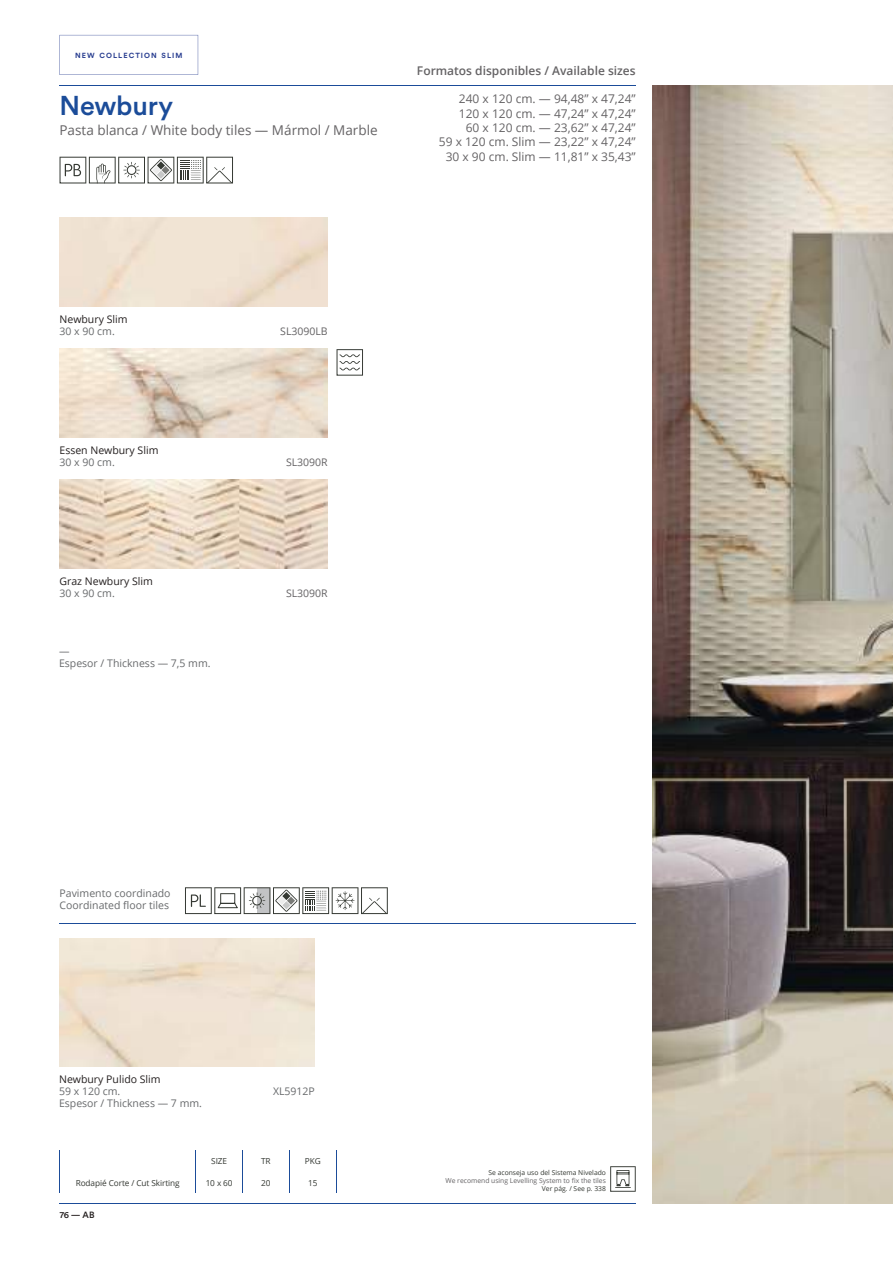
<style>
.page{position:relative;width:893px;height:1263px;background:#fff}
.page>*{position:absolute;margin:0;border:0;box-sizing:border-box;transform-origin:0 0}
.t1{font:500 27px "Circular Std";letter-spacing:-.01em;color:#1b4c99}
.t2{font:13.5px "Open Sans";color:#656365}
.t3{font:12px/14.4px "Open Sans";color:#656365;text-align:right}
.t4{font:600 12px "Open Sans";color:#656365}
.t5{font:10.5px/12px "Open Sans";color:#686a6c}
.t6{font:10.5px "Open Sans";color:#241f1f}
.t7{font:10.5px "Open Sans";color:#656365}
.t8{font:500 9px "Circular Std";color:#241f1f}
.t9{font:8.25px "Open Sans";letter-spacing:-.01em;color:#353933}
.t10{font:700 7.35px "Circular Std";letter-spacing:.145em;color:#2a3f91}
.t11{font:6.75px "Open Sans";color:#353933}
.t12{font:6.75px "Open Sans";color:#656365}
</style>
<div class="page">
<hr style="left:60px;top:85px;width:576px;height:1px;background:#1b4c99">
<hr style="left:60px;top:1203px;width:576px;height:1px;background:#1b4c99">
<svg style="left:610px;top:1166px;width:26px;height:26px"></svg>
<svg style="left:60px;top:157px;width:173px;height:26px"></svg>
<img style="left:60px;top:348px;width:267px;height:90px">
<img style="left:60px;top:479px;width:267px;height:89px">
<svg style="left:337px;top:349px;width:26px;height:27px"></svg>
<svg style="left:185px;top:887px;width:203px;height:27px"></svg>
<hr style="left:60px;top:924px;width:576px;height:1px;background:#1b4c99">
<svg style="left:242px;top:1150px;width:1px;height:43px"></svg>
<svg style="left:289px;top:1150px;width:1px;height:43px"></svg>
<svg style="left:336px;top:1150px;width:1px;height:43px"></svg>
<svg style="left:60px;top:35px;width:138px;height:40px"></svg>
<img style="left:653px;top:85px;width:240px;height:1118px">
<p class="t10" style="left:75px;top:50px;width:109px">NEW COLLECTION SLIM</p>
<h1 class="t1" style="left:60px;top:88px;width:115px">Newbury</h1>
<p class="t2" style="left:60px;top:121px;width:320px">Pasta blanca / White body tiles — Mármol / Marble</p>
<p class="t4" style="left:417px;top:62px;width:220px">Formatos disponibles / Available sizes</p>
<p class="t3" style="left:439px;top:91px;width:198px">240 x 120 cm. — 94,48” x 47,24”<br>120 x 120 cm. — 47,24” x 47,24”<br>60 x 120 cm. — 23,62” x 47,24”<br>59 x 120 cm. Slim — 23,22” x 47,24”<br>30 x 90 cm. Slim — 11,81” x 35,43”</p>
<p class="t6" style="left:60px;top:312px;width:70px">Newbury Slim</p>
<p class="t5" style="left:60px;top:325px;width:57px">30 x 90 cm.</p>
<p class="t7" style="left:280px;top:324px;width:49px">SL3090LB</p>
<p class="t6" style="left:60px;top:443px;width:100px">Essen Newbury Slim</p>
<p class="t5" style="left:60px;top:456px;width:57px">30 x 90 cm.</p>
<p class="t7" style="left:286px;top:455px;width:43px">SL3090R</p>
<p class="t6" style="left:60px;top:574px;width:95px">Graz Newbury Slim</p>
<p class="t5" style="left:60px;top:587px;width:57px">30 x 90 cm.</p>
<p class="t7" style="left:286px;top:586px;width:43px">SL3090R</p>
<p class="t5" style="left:59px;top:645px;width:153px">―<br>Espesor / Thickness ― 7,5 mm.</p>
<p class="t5" style="left:60px;top:887px;width:113px">Pavimento coordinado<br>Coordinated floor tiles</p>
<p class="t6" style="left:59px;top:1072px;width:103px">Newbury Pulido Slim</p>
<p class="t5" style="left:59px;top:1085px;width:63px">59 x 120 cm.</p>
<p class="t5" style="left:273px;top:1085px;width:43px">XL5912P</p>
<p class="t5" style="left:59px;top:1097px;width:144px">Espesor / Thickness ― 7 mm.</p>
<p class="t9" style="left:211px;top:1156px;width:17px">SIZE</p>
<p class="t9" style="left:261px;top:1156px;width:11px">TR</p>
<p class="t9" style="left:305px;top:1156px;width:17px">PKG</p>
<p class="t9" style="left:76px;top:1177px;width:106px">Rodapié Corte / Cut Skirting</p>
<p class="t9" style="left:206px;top:1177px;width:28px">10 x 60</p>
<p class="t9" style="left:261px;top:1177px;width:11px">20</p>
<p class="t9" style="left:308px;top:1177px;width:11px">15</p>
<p class="t8" style="left:60px;top:1209px;width:36px">76 — AB</p>
<p class="t11" style="left:488px;top:1168px;width:119px">Se aconseja uso del Sistema Nivelado</p>
<p class="t12" style="left:445px;top:1176px;width:162px">We recomend using Levelling System to fix the tiles</p>
<p class="t11" style="left:542px;top:1184px;width:65px">Ver pág. / See p. 338</p>
</div>
